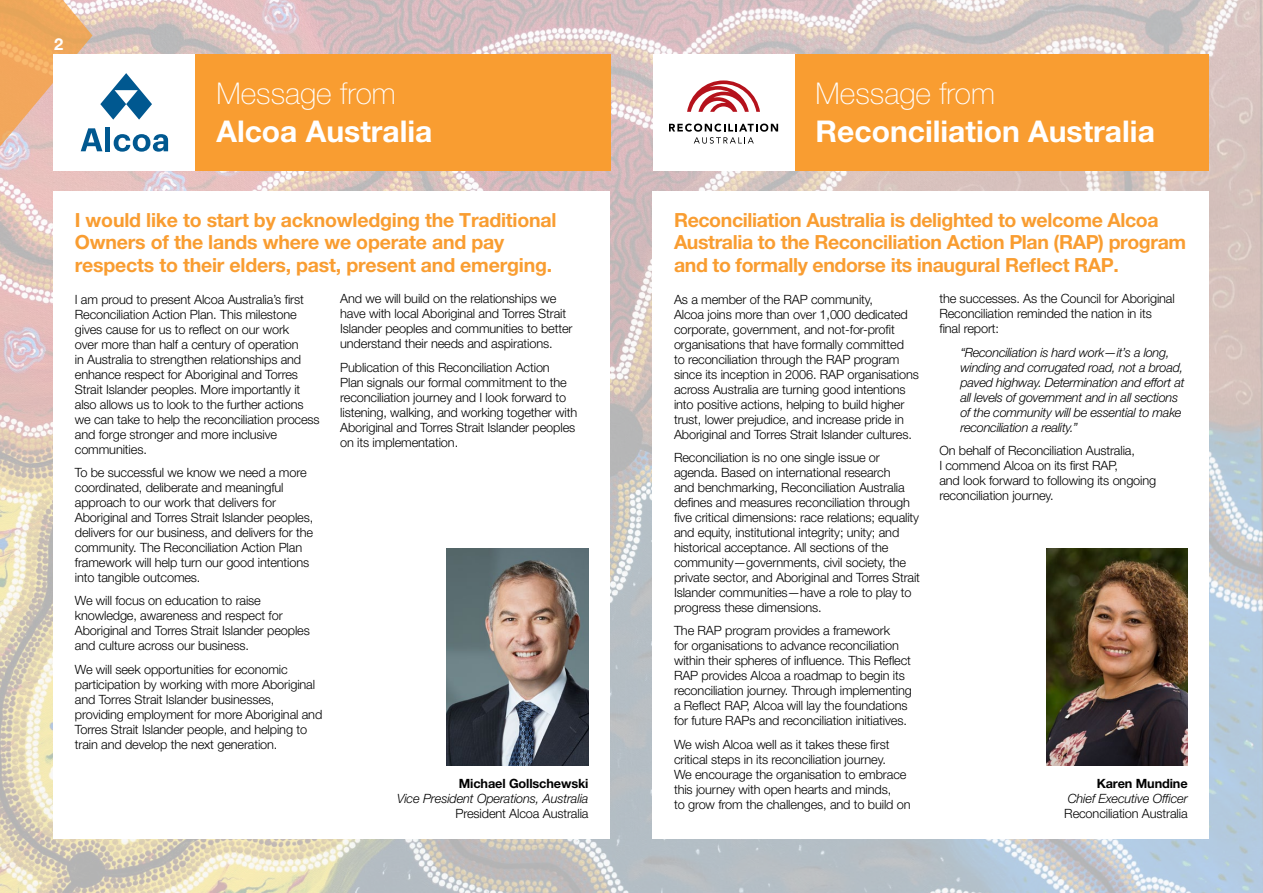
<style>
.page{position:relative;width:1263px;height:893px;background:#fff}
.page>*{position:absolute;margin:0;border:0;box-sizing:border-box;transform-origin:0 0}
.t1{font:700 30px "Helvetica Neue LT Pro";color:#fff}
.t2{font:100 30px "Helvetica Neue LT Pro";color:#fff}
.t3{font:700 19.5px/22.5px "Helvetica Neue LT Pro";letter-spacing:-.02em;color:#f99d31}
.t4{font:700 16.5px "Helvetica Neue LT Pro";color:#fff}
.t5{font:300 12.75px/15px "Helvetica Neue LT Pro";letter-spacing:-.01em;color:#000}
.t6{font:italic 300 12.75px/15px "Helvetica Neue LT Pro";letter-spacing:-.02em;color:#000}
.t7{font:700 12.75px "Helvetica Neue LT Pro";letter-spacing:-.01em;color:#000}
</style>
<div class="page">
<img style="left:0;top:0;width:1263px;height:893px">
<div style="left:54px;top:54px;width:141px;height:116px;background:#fff"></div>
<svg style="left:0;top:0;width:168px;height:162px"></svg>
<div style="left:54px;top:191px;width:556px;height:648px;background:#fff"></div>
<div style="left:195px;top:54px;width:415px;height:116px;background:#f99d31"></div>
<div style="left:794px;top:54px;width:415px;height:116px;background:#f99d31"></div>
<div style="left:653px;top:54px;width:141px;height:116px;background:#fff"></div>
<div style="left:653px;top:191px;width:556px;height:648px;background:#fff"></div>
<svg style="left:669px;top:124px;width:109px;height:20px"></svg>
<svg style="left:687px;top:80px;width:73px;height:32px"></svg>
<img style="left:447px;top:549px;width:141px;height:217px">
<img style="left:1046px;top:549px;width:142px;height:217px">
<p class="t4" style="left:54px;top:34px;width:11px">2</p>
<h1 class="t2" style="left:216px;top:76px;width:181px">Message from</h1>
<h1 class="t1" style="left:216px;top:112px;width:218px">Alcoa Australia</h1>
<h2 class="t3" style="left:75px;top:208px;width:483px">I would like to start by acknowledging the Traditional<br>Owners of the lands where we operate and pay respects to their elders, past, present and emerging.</h2>
<p class="t5" style="left:75px;top:291px;width:246px">I am proud to present Alcoa Australia’s first Reconciliation Action Plan. This milestone gives cause for us to reflect on our work<br>over more than half a century of operation<br>in Australia to strengthen relationships and enhance respect for Aboriginal and Torres Strait Islander peoples. More importantly it also allows us to look to the further actions we can take to help the reconciliation process and forge stronger and more inclusive communities.</p>
<p class="t5" style="left:75px;top:465px;width:240px">To be successful we know we need a more coordinated, deliberate and meaningful approach to our work that delivers for Aboriginal and Torres Strait Islander peoples, delivers for our business, and delivers for the community. The Reconciliation Action Plan framework will help turn our good intentions into tangible outcomes.</p>
<p class="t5" style="left:75px;top:593px;width:237px">We will focus on education to raise knowledge, awareness and respect for Aboriginal and Torres Strait Islander peoples and culture across our business.</p>
<p class="t5" style="left:75px;top:662px;width:249px">We will seek opportunities for economic participation by working with more Aboriginal and Torres Strait Islander businesses, providing employment for more Aboriginal and Torres Strait Islander people, and helping to train and develop the next generation.</p>
<p class="t5" style="left:340px;top:291px;width:234px">And we will build on the relationships we have with local Aboriginal and Torres Strait Islander peoples and communities to better understand their needs and aspirations.</p>
<p class="t5" style="left:340px;top:360px;width:238px">Publication of this Reconciliation Action<br>Plan signals our formal commitment to the reconciliation journey and I look forward to listening, walking, and working together with Aboriginal and Torres Strait Islander peoples on its implementation.</p>
<p class="t7" style="left:459px;top:775px;width:131px">Michael Gollschewski</p>
<p class="t6" style="left:397px;top:790px;width:193px">Vice President Operations, Australia</p>
<p class="t5" style="left:456px;top:805px;width:134px">President Alcoa Australia</p>
<h1 class="t2" style="left:816px;top:76px;width:181px">Message from</h1>
<h1 class="t1" style="left:816px;top:112px;width:341px">Reconciliation Australia</h1>
<h2 class="t3" style="left:674px;top:208px;width:514px">Reconciliation Australia is delighted to welcome Alcoa<br>Australia to the Reconciliation Action Plan (RAP) program and to formally endorse its inaugural Reflect RAP.</h2>
<p class="t5" style="left:674px;top:291px;width:246px">As a member of the RAP community,<br>Alcoa joins more than over 1,000 dedicated corporate, government, and not-for-profit organisations that have formally committed<br>to reconciliation through the RAP program since its inception in 2006. RAP organisations across Australia are turning good intentions into positive actions, helping to build higher trust, lower prejudice, and increase pride in Aboriginal and Torres Strait Islander cultures.</p>
<p class="t5" style="left:674px;top:450px;width:248px">Reconciliation is no one single issue or agenda. Based on international research<br>and benchmarking, Reconciliation Australia defines and measures reconciliation through five critical dimensions: race relations; equality and equity, institutional integrity; unity; and historical acceptance. All sections of the community—governments, civil society, the private sector, and Aboriginal and Torres Strait Islander communities—have a role to play to progress these dimensions.</p>
<p class="t5" style="left:674px;top:623px;width:239px">The RAP program provides a framework<br>for organisations to advance reconciliation within their spheres of influence. This Reflect RAP provides Alcoa a roadmap to begin its reconciliation journey. Through implementing a Reflect RAP, Alcoa will lay the foundations for future RAPs and reconciliation initiatives.</p>
<p class="t5" style="left:674px;top:737px;width:238px">We wish Alcoa well as it takes these first critical steps in its reconciliation journey.<br>We encourage the organisation to embrace this journey with open hearts and minds,<br>to grow from the challenges, and to build on</p>
<p class="t5" style="left:939px;top:291px;width:237px">the successes. As the Council for Aboriginal<br>Reconciliation reminded the nation in its final report:</p>
<p class="t6" style="left:960px;top:345px;width:226px">“Reconciliation is hard work—it’s a long, winding and corrugated road, not a broad, paved highway. Determination and effort at all levels of government and in all sections of the community will be essential to make reconciliation a reality.”</p>
<p class="t5" style="left:939px;top:443px;width:218px">On behalf of Reconciliation Australia,<br>I commend Alcoa on its first RAP,<br>and look forward to following its ongoing reconciliation journey.</p>
<p class="t7" style="left:1097px;top:775px;width:93px">Karen Mundine</p>
<p class="t6" style="left:1068px;top:790px;width:122px">Chief Executive Officer</p>
<p class="t5" style="left:1064px;top:805px;width:125px">Reconciliation Australia</p>
</div>
